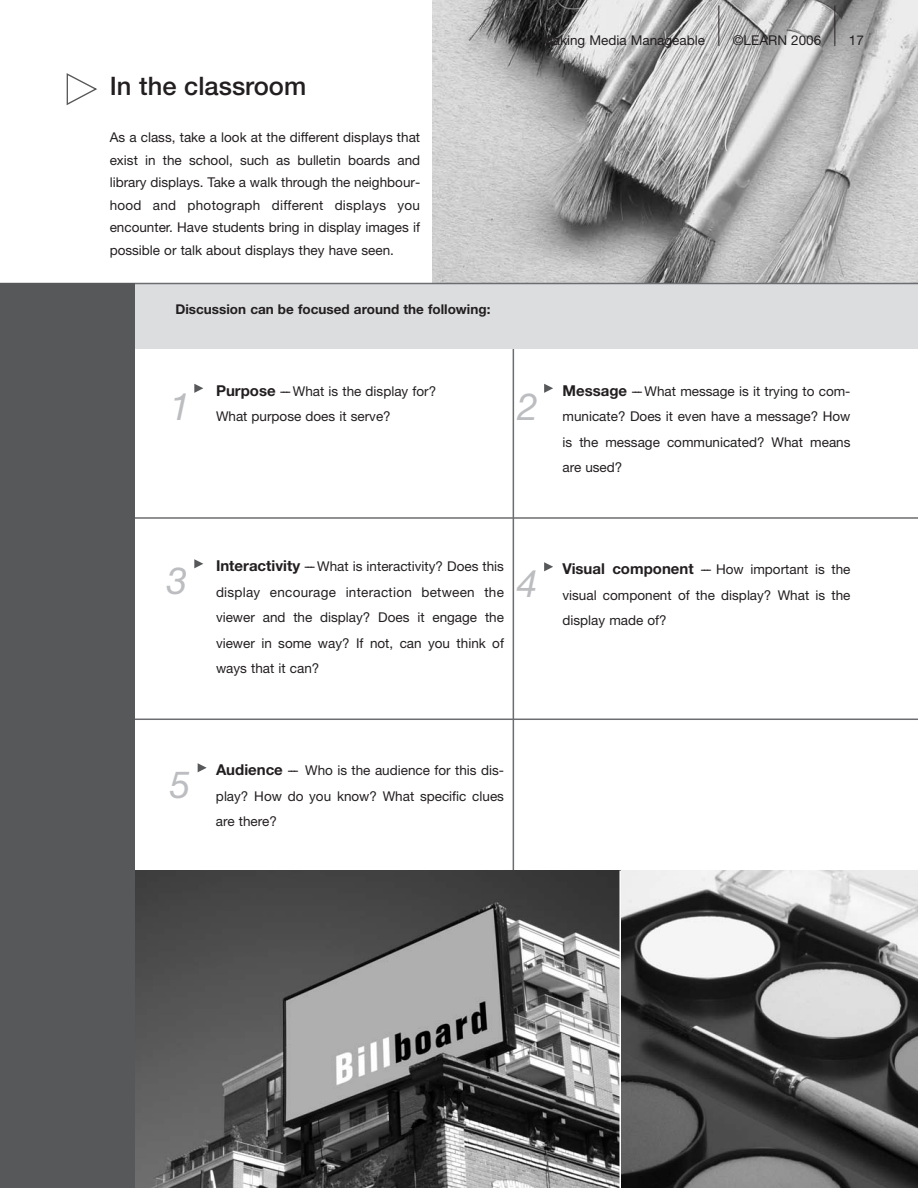
<style>
.page{position:relative;width:918px;height:1188px;background:#fff}
.page>*{position:absolute;margin:0;border:0;box-sizing:border-box;transform-origin:0 0}
.t1{font:54px "Helvetica Neue";color:#231f20;scale:.25 1}
.t2{font:italic 37.5px "Helvetica Neue";color:#bcbdc0}
.t3{font:500 25.5px "Helvetica Neue";color:#231f20}
.t4{font:13.5px/25.5px "Helvetica Neue";color:#231f20;text-align:justify}
.t5{font:700 13.5px "Helvetica Neue";color:#231f20}
.s1{font-weight:700;font-size:15px}
</style>
<div class="page">
<img style="left:432px;top:0;width:486px;height:283px">
<svg style="left:67px;top:73px;width:30px;height:32px"></svg>
<hr style="left:513px;top:348px;width:1px;height:524px;background:#6c6d70">
<div style="left:5px;top:284px;width:913px;height:65px;background:#dcdddf"></div>
<svg style="left:544px;top:562px;width:9px;height:9px"></svg>
<svg style="left:544px;top:384px;width:9px;height:9px"></svg>
<svg style="left:198px;top:763px;width:9px;height:9px"></svg>
<svg style="left:194px;top:559px;width:9px;height:9px"></svg>
<svg style="left:194px;top:384px;width:9px;height:9px"></svg>
<hr style="left:54px;top:517px;width:864px;height:2px;background:#6c6d70">
<hr style="left:0;top:283px;width:918px;height:1px;background:#6c6d70">
<hr style="left:54px;top:719px;width:864px;height:1px;background:#6c6d70">
<img style="left:621px;top:871px;width:297px;height:317px">
<svg style="left:134px;top:871px;width:485px;height:317px;background:#676767"></svg>
<div style="left:0;top:284px;width:134px;height:904px;background:#57585a"></div>
<h3 class="t3" style="left:110px;top:77px;width:198px">In the classroom</h3>
<p class="t4" style="left:110px;top:127px;width:312px;line-height:22.5px">As a class, take a look at the different displays that exist in the school, such as bulletin boards and library displays. Take a walk through the neighbour&shy;hood and photograph different displays you encounter. Have students bring in display images if possible or talk about displays they have seen.</p>
<p class="t5" style="left:176px;top:301px;width:316px">Discussion can be focused around the following:</p>
<p class="t4" style="left:541px;top:28px;width:166px">Making Media Manageable</p>
<h1 class="t1" style="left:717px;top:6px;width:13px">|</h1>
<p class="t4" style="left:733px;top:28px;width:90px">©LEARN 2006</p>
<h1 class="t1" style="left:834px;top:6px;width:13px">|</h1>
<p class="t4" style="left:849px;top:28px;width:17px">17</p>
<p class="t4" style="left:216px;top:379px;width:222px"><span class="s1">Purpose</span> --- What is the display for?<br>What purpose does it serve?</p>
<h2 class="t2" style="left:170px;top:384px;width:22px">1</h2>
<h2 class="t2" style="left:517px;top:384px;width:22px">2</h2>
<p class="t4" style="left:562px;top:379px;width:290px"><span class="s1">Message</span> --- What message is it trying to com&shy;municate? Does it even have a message? How is the message communicated? What means are used?</p>
<p class="t4" style="left:216px;top:555px;width:290px"><span class="s1">Interactivity</span> ---What is interactivity? Does this display encourage interaction between the viewer and the display? Does it engage the viewer in some way? If not, can you think of ways that it can?</p>
<h2 class="t2" style="left:167px;top:558px;width:22px">3</h2>
<h2 class="t2" style="left:517px;top:561px;width:22px">4</h2>
<p class="t4" style="left:562px;top:558px;width:290px"><span class="s1">Visual component</span> --- How important is the visual component of the display? What is the display made of?</p>
<h2 class="t2" style="left:170px;top:762px;width:22px">5</h2>
<p class="t4" style="left:216px;top:759px;width:290px"><span class="s1">Audience</span> --- Who is the audience for this dis&shy;play? How do you know? What specific clues are there?</p>
</div>
